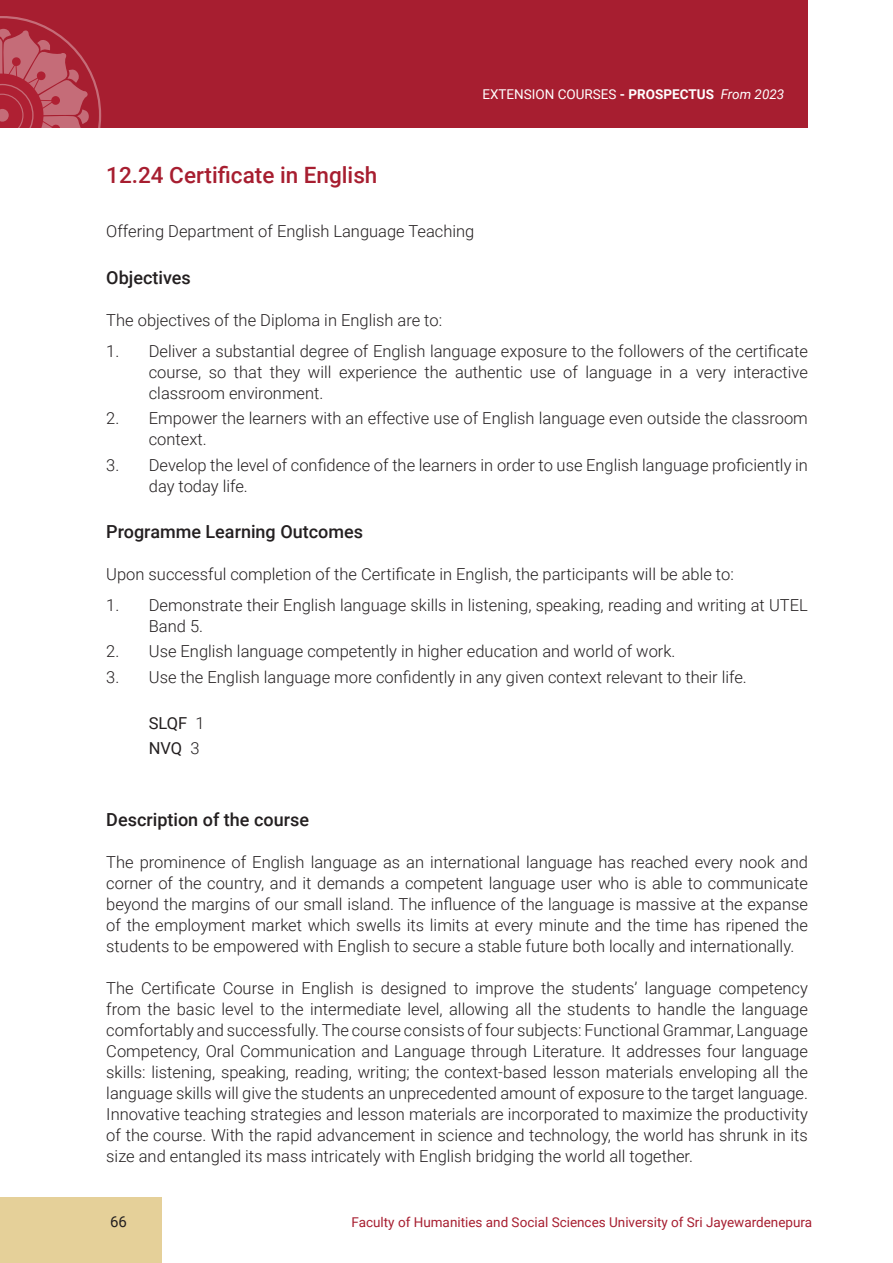
<style>
.page{position:relative;width:893px;height:1263px;background:#fff}
.page>*{position:absolute;margin:0;border:0;box-sizing:border-box;transform-origin:0 0}
.t1{font:500 22.5px "Roboto";color:#a71e30}
.t2{font:500 18px "Roboto";color:#231f20}
.t3{font:300 16.5px/21px "Roboto";color:#231f20;text-align:justify}
.t4{font:16.5px/25.2px "Roboto";color:#231f20}
.t5{font:15px "Roboto";color:#231f20}
.t6{font:13.5px "Roboto";color:#a71e30}
.t7{font:13.5px "Roboto";color:#fff}
.s1{font-weight:700}
.s2{font-style:italic}
.s3{font-weight:300}
</style>
<div class="page">
<div style="left:0;top:1197px;width:162px;height:66px;background:#e5d099"></div>
<div style="left:0;top:0;width:808px;height:128px;background:#a71e30"></div>
<svg style="left:0;top:16px;width:101px;height:112px"></svg>
<p class="t7" style="left:482px;top:85px;width:303px">EXTENSION COURSES <span class="s1">- PROSPECTUS</span> <span class="s2">From 2023</span></p>
<h1 class="t1" style="left:106px;top:159px;width:273px">12.24 Certificate in English</h1>
<p class="t3" style="left:106px;top:220px;width:370px">Offering Department of English Language Teaching</p>
<p class="t2" style="left:106px;top:265px;width:86px">Objectives</p>
<p class="t3" style="left:106px;top:309px;width:337px">The objectives of the Diploma in English are to:</p>
<p class="t3" style="left:149px;top:340px;width:661px;text-indent:-43px">1. Deliver a substantial degree of English language exposure to the followers of the certificate course, so that they will experience the authentic use of language in a very interactive classroom environment.</p>
<p class="t3" style="left:149px;top:407px;width:661px;text-indent:-43px">2. Empower the learners with an effective use of English language even outside the classroom context.</p>
<p class="t3" style="left:149px;top:453px;width:661px;text-indent:-43px">3. Develop the level of confidence of the learners in order to use English language proficiently in day today life.</p>
<p class="t2" style="left:106px;top:519px;width:258px">Programme Learning Outcomes</p>
<p class="t3" style="left:106px;top:563px;width:629px">Upon successful completion of the Certificate in English, the participants will be able to:</p>
<p class="t3" style="left:149px;top:594px;width:661px;text-indent:-43px">1. Demonstrate their English language skills in listening, speaking, reading and writing at UTEL<br>Band 5.</p>
<p class="t3" style="left:106px;top:640px;width:571px">2. Use English language competently in higher education and world of work.</p>
<p class="t3" style="left:106px;top:665px;width:642px">3. Use the English language more confidently in any given context relevant to their life.</p>
<p class="t4" style="left:149px;top:710px;width:57px">SLQF <span class="s3">1<br></span>NVQ <span class="s3">3</span></p>
<p class="t2" style="left:106px;top:806px;width:204px">Description of the course</p>
<p class="t3" style="left:106px;top:851px;width:703px">The prominence of English language as an international language has reached every nook and corner of the country, and it demands a competent language user who is able to communicate beyond the margins of our small island. The influence of the language is massive at the expanse of the employment market which swells its limits at every minute and the time has ripened the students to be empowered with English to secure a stable future both locally and internationally.</p>
<p class="t3" style="left:106px;top:977px;width:703px">The Certificate Course in English is designed to improve the students’ language competency from the basic level to the intermediate level, allowing all the students to handle the language comfortably and successfully. The course consists of four subjects: Functional Grammar, Language Competency, Oral Communication and Language through Literature. It addresses four language skills: listening, speaking, reading, writing; the context-based lesson materials enveloping all the language skills will give the students an unprecedented amount of exposure to the target language.<br>Innovative teaching strategies and lesson materials are incorporated to maximize the productivity of the course. With the rapid advancement in science and technology, the world has shrunk in its size and entangled its mass intricately with English bridging the world all together.</p>
<p class="t5" style="left:110px;top:1211px;width:18px">66</p>
<p class="t6" style="left:351px;top:1212px;width:462px">Faculty of Humanities and Social Sciences University of Sri Jayewardenepura</p>
</div>
